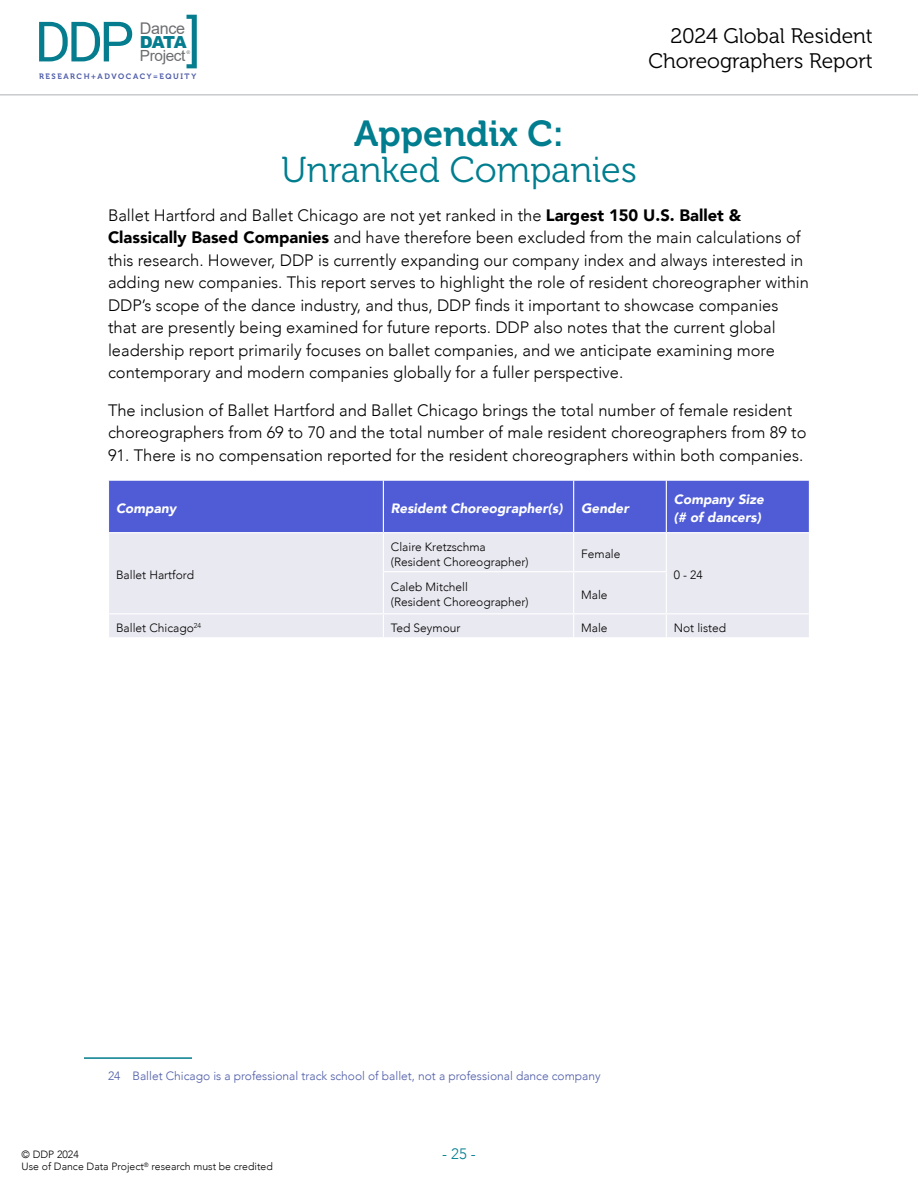
<style>
.page{position:relative;width:918px;height:1188px;background:#fff}
.page>*{position:absolute;margin:0;border:0;box-sizing:border-box;transform-origin:0 0}
.t1{font:55.65px "Roboto";color:#057d8f}
.t2{font:36px "Museo 300";color:#007d8e}
.t3{font:36px "Museo 700";color:#007d8e}
.t4{font:21px/25.2px "Museo 300";color:#000;text-align:right}
.t5{font:900 16.65px "Arial";color:#057d8f}
.t6{font:300 16.5px/22.5px "Avenir";color:#000}
.t7{font:16.05px "Arial";letter-spacing:-.02em;color:#6d6e71}
.t8{font:15.3px "Arial";letter-spacing:-.025em;color:#6d6e71}
.t9{font:300 15px "Avenir";color:#007d8e}
.t10{font:italic 900 13.5px/18px "Avenir";color:#fff}
.t11{font:300 12px/15px "Avenir";color:#000}
.t12{font:300 12px "Avenir";color:#4d5ba8}
.t13{font:300 10.5px "Avenir";color:#000}
.t14{font:7.8px "Museo 700";letter-spacing:.2em;color:#4d5ba8}
.s1{font-weight:900}
</style>
<div class="page">
<hr style="left:0;top:94px;width:918px;height:2px;background:#939497">
<svg style="left:187px;top:50px;width:3px;height:4px"></svg>
<div style="left:109px;top:481px;width:700px;height:51px;background:#4f5cd6"></div>
<div style="left:109px;top:533px;width:700px;height:104px;background:#e9e9f1"></div>
<hr style="left:666px;top:533px;width:1px;height:38px;background:#fff">
<hr style="left:666px;top:572px;width:1px;height:41px;background:#fff">
<hr style="left:666px;top:613px;width:144px;height:1px;background:#fff">
<svg style="left:666px;top:614px;width:1px;height:23px"></svg>
<hr style="left:383px;top:533px;width:1px;height:38px;background:#fff">
<hr style="left:383px;top:572px;width:1px;height:41px;background:#fff">
<hr style="left:109px;top:613px;width:274px;height:1px;background:#fff">
<svg style="left:383px;top:614px;width:1px;height:23px"></svg>
<hr style="left:573px;top:533px;width:1px;height:38px;background:#fff">
<hr style="left:383px;top:571px;width:191px;height:1px;background:#fff">
<hr style="left:574px;top:571px;width:93px;height:1px;background:#fff">
<hr style="left:573px;top:572px;width:1px;height:41px;background:#fff">
<hr style="left:383px;top:613px;width:191px;height:1px;background:#fff">
<hr style="left:574px;top:613px;width:92px;height:1px;background:#fff">
<svg style="left:573px;top:614px;width:1px;height:23px"></svg>
<hr style="left:383px;top:480px;width:1px;height:52px;background:#fff">
<hr style="left:573px;top:480px;width:1px;height:52px;background:#fff">
<hr style="left:666px;top:480px;width:1px;height:52px;background:#fff">
<hr style="left:84px;top:1057px;width:108px;height:2px;background:#007d8e">
<h1 class="t1" style="left:35px;top:3px;width:101px">DDP</h1>
<h1 class="t1" style="left:186px;top:1px;width:16px">]</h1>
<p class="t7" style="left:140px;top:17px;width:47px">Dance</p>
<p class="t5" style="left:140px;top:30px;width:48px">DATA</p>
<p class="t8" style="left:140px;top:45px;width:47px">Project</p>
<p class="t14" style="left:39px;top:72px;width:159px">RESEARCH+ADVOCACY=EQUITY</p>
<p class="t4" style="left:648px;top:24px;width:226px">2024 Global Resident<br>Choreographers Report</p>
<h2 class="t3" style="left:354px;top:113px;width:211px">Appendix C:</h2>
<h2 class="t2" style="left:281px;top:150px;width:357px">Unranked Companies</h2>
<p class="t6" style="left:108px;top:204px;width:703px">Ballet Hartford and Ballet Chicago are not yet ranked in the <span class="s1">Largest 150 U.S. Ballet &amp; Classically Based Companies</span> and have therefore been excluded from the main calculations of this research. However, DDP is currently expanding our company index and always interested in adding new companies. This report serves to highlight the role of resident choreographer within DDP’s scope of the dance industry, and thus, DDP finds it important to showcase companies that are presently being examined for future reports. DDP also notes that the current global leadership report primarily focuses on ballet companies, and we anticipate examining more contemporary and modern companies globally for a fuller perspective.</p>
<p class="t6" style="left:108px;top:399px;width:700px">The inclusion of Ballet Hartford and Ballet Chicago brings the total number of female resident choreographers from 69 to 70 and the total number of male resident choreographers from 89 to</p>
<p class="t6" style="left:108px;top:444px;width:697px">91. There is no compensation reported for the resident choreographers within both companies.</p>
<p class="t10" style="left:116px;top:499px;width:62px">Company</p>
<p class="t10" style="left:391px;top:499px;width:173px">Resident Choreographer(s)</p>
<p class="t10" style="left:581px;top:499px;width:49px">Gender</p>
<p class="t10" style="left:674px;top:490px;width:91px">Company Size (# of dancers)</p>
<p class="t11" style="left:116px;top:568px;width:80px">Ballet Hartford</p>
<p class="t11" style="left:391px;top:539px;width:139px">Claire Kretzschma (Resident Choreographer)</p>
<p class="t11" style="left:581px;top:547px;width:41px">Female</p>
<p class="t11" style="left:391px;top:580px;width:139px">Caleb Mitchell<br>(Resident Choreographer)</p>
<p class="t11" style="left:581px;top:587px;width:28px">Male</p>
<p class="t11" style="left:674px;top:568px;width:30px">0 - 24</p>
<p class="t11" style="left:116px;top:620px;width:87px">Ballet Chicago<sup>24</sup></p>
<p class="t11" style="left:391px;top:620px;width:71px">Ted Seymour</p>
<p class="t11" style="left:581px;top:620px;width:28px">Male</p>
<p class="t11" style="left:674px;top:620px;width:54px">Not listed</p>
<p class="t12" style="left:108px;top:1069px;width:494px">24 Ballet Chicago is a professional track school of ballet, not a professional dance company</p>
<p class="t13" style="left:22px;top:1148px;width:59px">© DDP 2024</p>
<p class="t9" style="left:442px;top:1145px;width:35px">- 25 -</p>
<p class="t13" style="left:22px;top:1160px;width:253px">Use of Dance Data Project<sup>®</sup> research must be credited</p>
</div>
